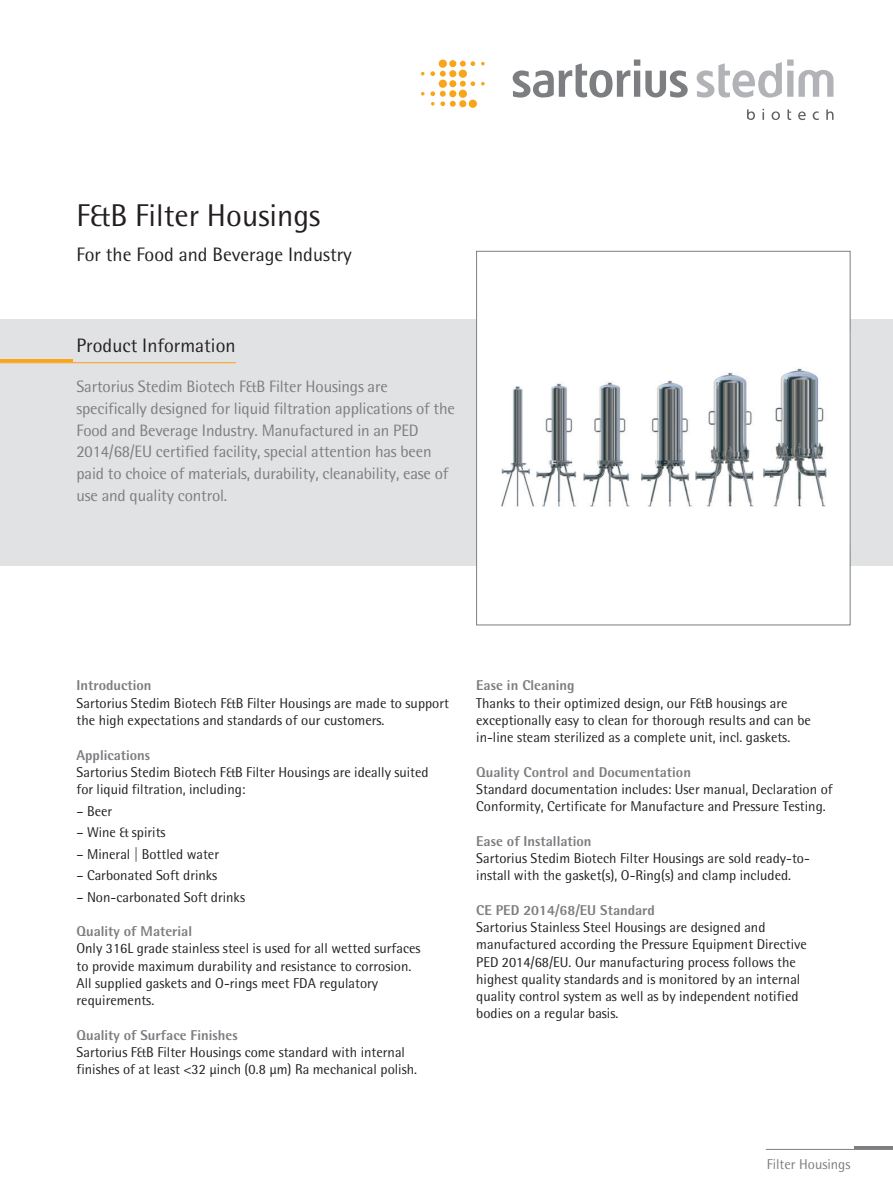
<style>
.page{position:relative;width:893px;height:1191px;background:#fff}
.page>*{position:absolute;margin:0;border:0;box-sizing:border-box;transform-origin:0 0}
.t1{font:31.5px "Sartorius Rotis Sans 2013";color:#231f20}
.t2{font:19.5px "Sartorius Rotis Sans 2013";color:#231f20}
.t3{font:16.5px/21.8px "Sartorius Rotis Sans 2013";letter-spacing:-.01em;color:#7c7e81}
.t4{font:14.25px/17.2px "Sartorius Rotis Sans 2013";color:#231f20}
.t5{font:800 14.25px "Sartorius Rotis Sans 2013";color:#7c7e81}
.t6{font:14.25px "Sartorius Rotis Sans 2013";color:#7c7e81}
</style>
<div class="page">
<hr style="left:855px;top:1146px;width:38px;height:3px;background:#7c7e81">
<hr style="left:766px;top:1149px;width:127px;height:1px;background:#7c7e81">
<div style="left:439px;top:60px;width:8px;height:8px;background:#f9a51b;border-radius:50%"></div>
<svg style="left:481px;top:62px;width:4px;height:3px"></svg>
<svg style="left:481px;top:82px;width:4px;height:3px"></svg>
<svg style="left:469px;top:100px;width:8px;height:8px"></svg>
<svg style="left:421px;top:61px;width:54px;height:46px"></svg>
<svg style="left:513px;top:60px;width:175px;height:38px"></svg>
<svg style="left:826px;top:109px;width:7px;height:11px"></svg>
<svg style="left:813px;top:111px;width:6px;height:9px"></svg>
<svg style="left:787px;top:109px;width:4px;height:11px"></svg>
<svg style="left:771px;top:111px;width:9px;height:9px"></svg>
<svg style="left:762px;top:109px;width:2px;height:11px"></svg>
<svg style="left:747px;top:109px;width:8px;height:11px"></svg>
<svg style="left:798px;top:111px;width:8px;height:9px"></svg>
<svg style="left:697px;top:60px;width:136px;height:38px"></svg>
<div style="left:0;top:319px;width:893px;height:247px;background:#e1e2e4"></div>
<div style="left:477px;top:251px;width:373px;height:374px;background:#fff"></div>
<img style="left:501px;top:368px;width:326px;height:139px">
<div style="left:476px;top:251px;width:374px;height:374px;border:1px solid #7c7e81"></div>
<hr style="left:0;top:359px;width:72px;height:3px;background:#f9a51b">
<hr style="left:0;top:362px;width:236px;height:1px;background:#f9a51b">
<h1 class="t1" style="left:77px;top:197px;width:245px">F&amp;B Filter Housings</h1>
<h2 class="t2" style="left:77px;top:243px;width:277px">For the Food and Beverage Industry</h2>
<h2 class="t2" style="left:77px;top:333px;width:161px">Product Information</h2>
<p class="t3" style="left:77px;top:375px;width:380px">Sartorius Stedim Biotech F&amp;B Filter Housings are specifically designed for liquid filtration applications of the Food and Beverage Industry. Manufactured in an PED 2014/68/EU certified facility, special attention has been paid to choice of materials, durability, cleanability, ease of use and quality control.</p>
<p class="t5" style="left:77px;top:676px;width:77px">Introduction</p>
<p class="t4" style="left:77px;top:694px;width:374px">Sartorius Stedim Biotech F&amp;B Filter Housings are made to support the high expectations and standards of our customers.</p>
<p class="t5" style="left:77px;top:745px;width:75px">Applications</p>
<p class="t4" style="left:77px;top:763px;width:354px">Sartorius Stedim Biotech F&amp;B Filter Housings are ideally suited for liquid filtration, including:</p>
<p class="t4" style="left:77px;top:802px;width:37px">– Beer</p>
<p class="t4" style="left:77px;top:823px;width:91px">– Wine &amp; spirits</p>
<p class="t4" style="left:77px;top:845px;width:144px">– Mineral | Bottled water</p>
<p class="t4" style="left:77px;top:866px;width:142px">– Carbonated Soft drinks</p>
<p class="t4" style="left:77px;top:888px;width:170px">– Non-carbonated Soft drinks</p>
<p class="t5" style="left:77px;top:922px;width:117px">Quality of Material</p>
<p class="t4" style="left:77px;top:939px;width:345px">Only 316L grade stainless steel is used for all wetted surfaces to provide maximum durability and resistance to corrosion.<br>All supplied gaskets and O-rings meet FDA regulatory requirements.</p>
<p class="t5" style="left:77px;top:1025px;width:163px">Quality of Surface Finishes</p>
<p class="t4" style="left:77px;top:1043px;width:342px">Sartorius F&amp;B Filter Housings come standard with internal finishes of at least &lt;32 µinch (0.8 µm) Ra mechanical polish.</p>
<p class="t5" style="left:476px;top:676px;width:100px">Ease in Cleaning</p>
<p class="t4" style="left:476px;top:694px;width:336px">Thanks to their optimized design, our F&amp;B housings are exceptionally easy to clean for thorough results and can be in-line steam sterilized as a complete unit, incl. gaskets.</p>
<p class="t5" style="left:476px;top:763px;width:216px">Quality Control and Documentation</p>
<p class="t4" style="left:476px;top:780px;width:358px">Standard documentation includes: User manual, Declaration of<br>Conformity, Certificate for Manufacture and Pressure Testing.</p>
<p class="t5" style="left:476px;top:832px;width:117px">Ease of Installation</p>
<p class="t4" style="left:476px;top:849px;width:335px">Sartorius Stedim Biotech Filter Housings are sold ready-to&shy;install with the gasket(s), O-Ring(s) and clamp included.</p>
<p class="t5" style="left:476px;top:901px;width:180px">CE PED 2014/68/EU Standard</p>
<p class="t4" style="left:476px;top:918px;width:332px">Sartorius Stainless Steel Housings are designed and manufactured according the Pressure Equipment Directive PED 2014/68/EU. Our manufacturing process follows the highest quality standards and is monitored by an internal quality control system as well as by independent notified bodies on a regular basis.</p>
<p class="t6" style="left:767px;top:1155px;width:85px">Filter Housings</p>
</div>
